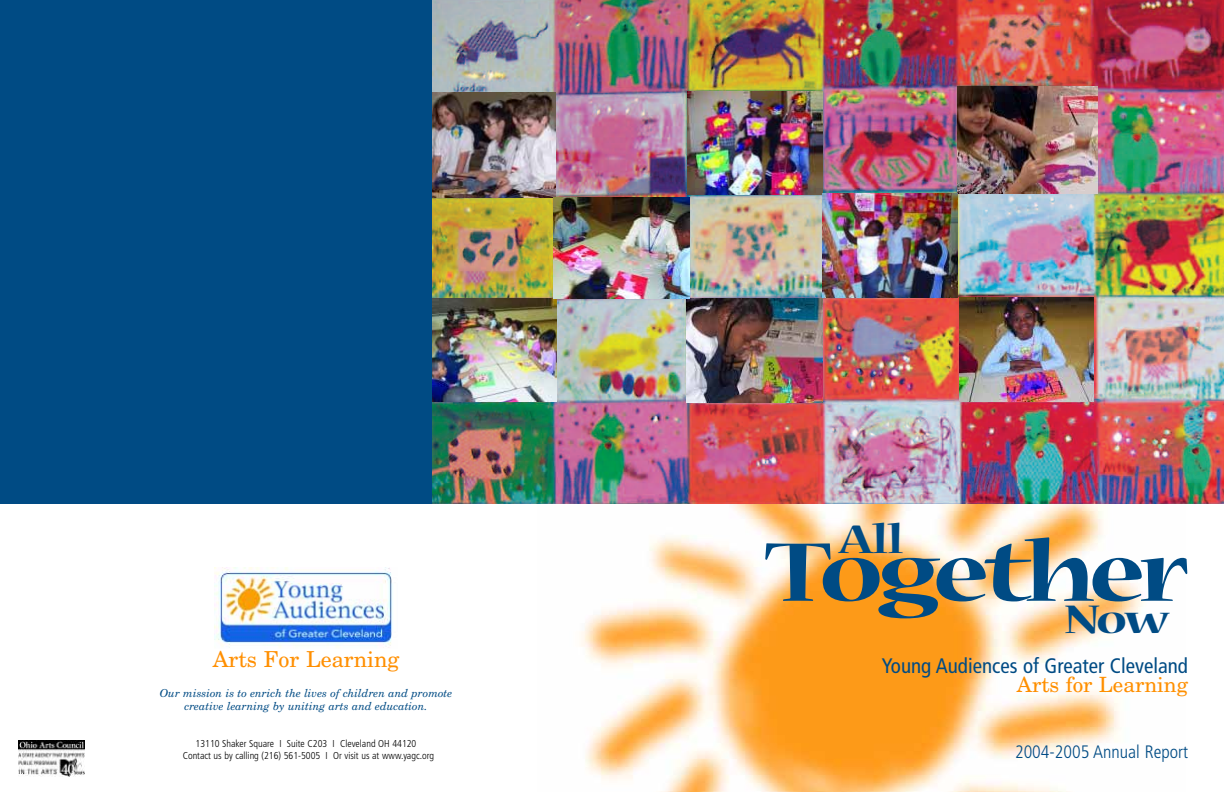
<style>
.page{position:relative;width:1224px;height:792px;background:#fff}
.page>*{position:absolute;margin:0;border:0;box-sizing:border-box;transform-origin:0 0}
.t1{font:700 expanded 92.6px "Nueva";letter-spacing:-.065em;color:#004b84}
.t2{font:700 expanded 44.4px "Nueva";letter-spacing:-.035em;color:#004b84}
.t3{font:22px "New Century Schlbk";color:#ff8f00}
.t4{font:condensed 21px "Frutiger";color:#004b84}
.t5{font:21px "New Century Schlbk";color:#ff8f00}
.t6{font:300 condensed 18px "Frutiger";color:#004b84}
.t7{font:italic 11px/13.2px "New Century Schlbk";color:#004b84;text-align:center}
.t8{font:300 condensed 10px/12px "Frutiger";color:#000;text-align:center}
</style>
<div class="page">
<div style="left:0;top:0;width:1224px;height:504px;background:#004b84"></div>
<img style="left:432px;top:0;width:792px;height:504px">
<img style="left:581px;top:504px;width:563px;height:288px">
<img style="left:958px;top:87px;width:140px;height:106px">
<img style="left:688px;top:92px;width:134px;height:103px">
<img style="left:822px;top:193px;width:135px;height:104px">
<img style="left:687px;top:299px;width:136px;height:104px">
<img style="left:959px;top:298px;width:135px;height:104px">
<img style="left:215px;top:567px;width:178px;height:81px">
<img style="left:432px;top:93px;width:123px;height:105px">
<img style="left:432px;top:299px;width:125px;height:103px">
<img style="left:554px;top:197px;width:135px;height:102px">
<img style="left:18px;top:741px;width:66px;height:36px">
<h3 class="t3" style="left:213px;top:651px;width:188px">Arts For Learning</h3>
<p class="t7" style="left:160px;top:687px;width:294px">Our mission is to enrich the lives of children and promote creative learning by uniting arts and education.</p>
<p class="t8" style="left:183px;top:738px;width:253px">13110 Shaker Square I Suite C203 I Cleveland OH 44120<br>Contact us by calling (216) 561-5005 I Or visit us at www.yagc.org</p>
<h2 class="t2" style="left:839px;top:523px;width:65px">All</h2>
<h1 class="t1" style="left:765px;top:538px;width:425px">Together</h1>
<h2 class="t2" style="left:1065px;top:603px;width:106px">Now</h2>
<h3 class="t4" style="left:882px;top:657px;width:308px">Young Audiences of Greater Cleveland</h3>
<h3 class="t5" style="left:1017px;top:677px;width:173px">Arts for Learning</h3>
<h3 class="t6" style="left:1015px;top:745px;width:174px">2004-2005 Annual Report</h3>
</div>
